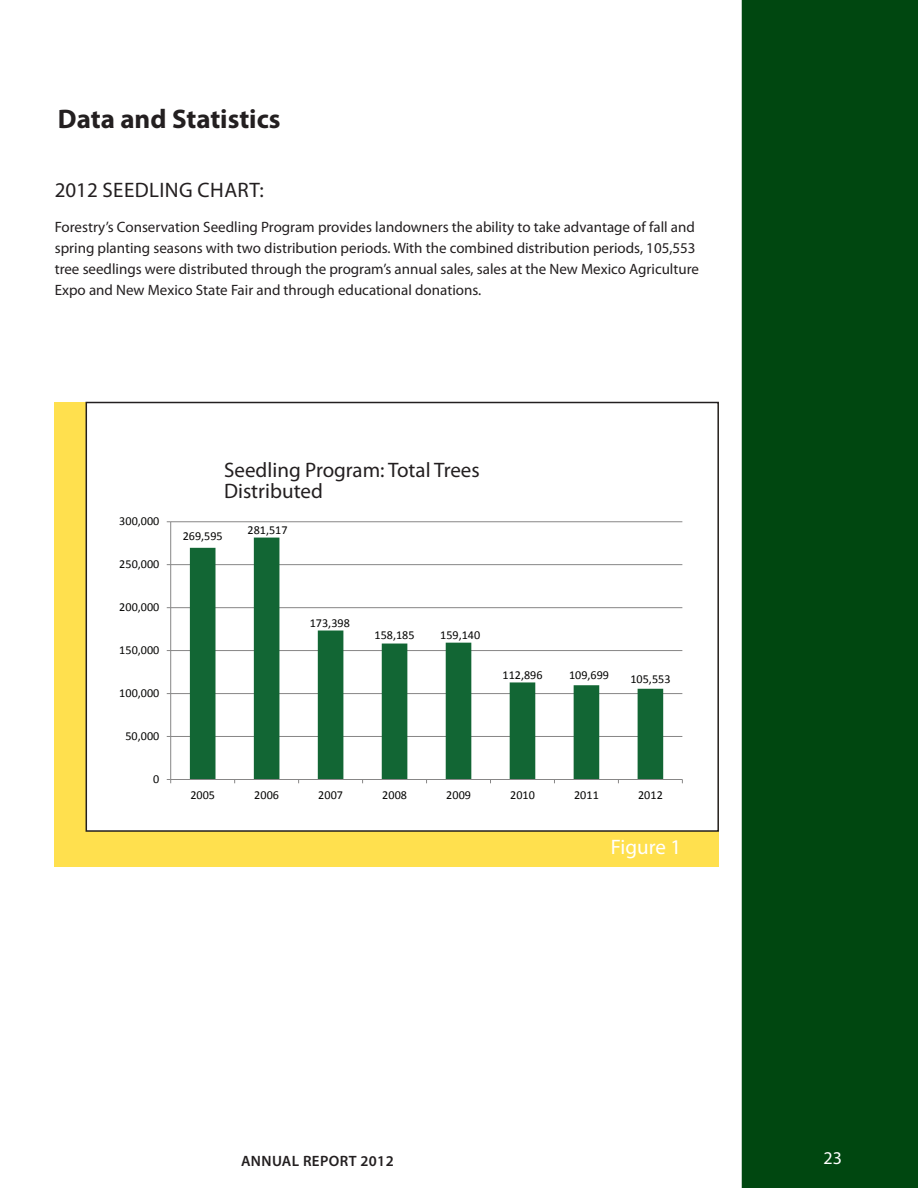
<style>
.page{position:relative;width:918px;height:1188px;background:#fff}
.page>*{position:absolute;margin:0;border:0;box-sizing:border-box;transform-origin:0 0}
.Body_1{font:700 27px "Myriad Pro";color:#231f20}
.Body_1-2{font:21px/21px "Myriad Pro";color:#231f20}
.Body_1-3{font:21px "Myriad Pro";letter-spacing:.02em;color:#231f20}
.Head_3{font:21px "Myriad Pro";color:#fff}
.t1{font:18px "Myriad Pro";color:#fff}
.Body_1-4{font:15px/21px "Myriad Pro";color:#231f20}
.t2{font:600 15px "Myriad Pro";letter-spacing:.025em;color:#231f20}
.t3{font:12.15px "Calibri";color:#050504}
</style>
<div class="page">
<div style="left:742px;top:0;width:176px;height:1188px;background:#004710"></div>
<div style="left:55px;top:402px;width:664px;height:465px;background:#ffe04e"></div>
<div style="left:86px;top:403px;width:632px;height:428px;background:#fff"></div>
<hr style="left:171px;top:521px;width:511px;height:1px;background:#878686">
<hr style="left:171px;top:564px;width:511px;height:1px;background:#878686">
<hr style="left:171px;top:607px;width:511px;height:1px;background:#878686">
<hr style="left:171px;top:650px;width:511px;height:1px;background:#878686">
<hr style="left:171px;top:693px;width:511px;height:1px;background:#878686">
<hr style="left:171px;top:736px;width:511px;height:1px;background:#878686">
<svg style="left:190px;top:538px;width:473px;height:241px"></svg>
<hr style="left:170px;top:522px;width:1px;height:258px;background:#878686">
<hr style="left:171px;top:779px;width:511px;height:1px;background:#878686">
<div style="left:86px;top:402px;width:633px;height:430px;border:2px solid #231f20"></div>
<p class="Body_1" style="left:58px;top:102px;width:224px">Data and Statistics</p>
<p class="Body_1-3" style="left:55px;top:177px;width:211px">2012 SEEDLING CHART:</p>
<p class="Body_1-4" style="left:55px;top:216px;width:646px">Forestry’s Conservation Seedling Program provides landowners the ability to take advantage of fall and spring planting seasons with two distribution periods. With the combined distribution periods, 105,553 tree seedlings were distributed through the program’s annual sales, sales at the New Mexico Agriculture Expo and New Mexico State Fair and through educational donations.</p>
<p class="t3" style="left:119px;top:513px;width:42px">300,000</p>
<p class="t3" style="left:119px;top:556px;width:42px">250,000</p>
<p class="t3" style="left:119px;top:599px;width:42px">200,000</p>
<p class="t3" style="left:119px;top:642px;width:42px">150,000</p>
<p class="t3" style="left:119px;top:685px;width:42px">100,000</p>
<p class="t3" style="left:125px;top:728px;width:36px">50,000</p>
<p class="t3" style="left:153px;top:771px;width:8px">0</p>
<p class="Body_1-2" style="left:224px;top:459px;width:257px">Seedling Program: Total Trees<br>Distributed</p>
<p class="t3" style="left:183px;top:529px;width:42px">269,595</p>
<p class="t3" style="left:248px;top:522px;width:42px">281,517</p>
<p class="t3" style="left:310px;top:615px;width:42px">173,398</p>
<p class="t3" style="left:375px;top:627px;width:42px">158,185</p>
<p class="t3" style="left:440px;top:627px;width:42px">159,140</p>
<p class="t3" style="left:503px;top:667px;width:42px">112,896</p>
<p class="t3" style="left:569px;top:667px;width:42px">109,699</p>
<p class="t3" style="left:630px;top:671px;width:42px">105,553</p>
<p class="t3" style="left:190px;top:787px;width:26px">2005</p>
<p class="t3" style="left:254px;top:787px;width:26px">2006</p>
<p class="t3" style="left:318px;top:787px;width:26px">2007</p>
<p class="t3" style="left:382px;top:787px;width:26px">2008</p>
<p class="t3" style="left:446px;top:787px;width:26px">2009</p>
<p class="t3" style="left:510px;top:787px;width:26px">2010</p>
<p class="t3" style="left:574px;top:787px;width:26px">2011</p>
<p class="t3" style="left:638px;top:787px;width:26px">2012</p>
<p class="Head_3" style="left:611px;top:834px;width:72px">Figure 1</p>
<p class="t2" style="left:241px;top:1151px;width:154px">ANNUAL REPORT 2012</p>
<p class="t1" style="left:824px;top:1147px;width:20px">23</p>
</div>
